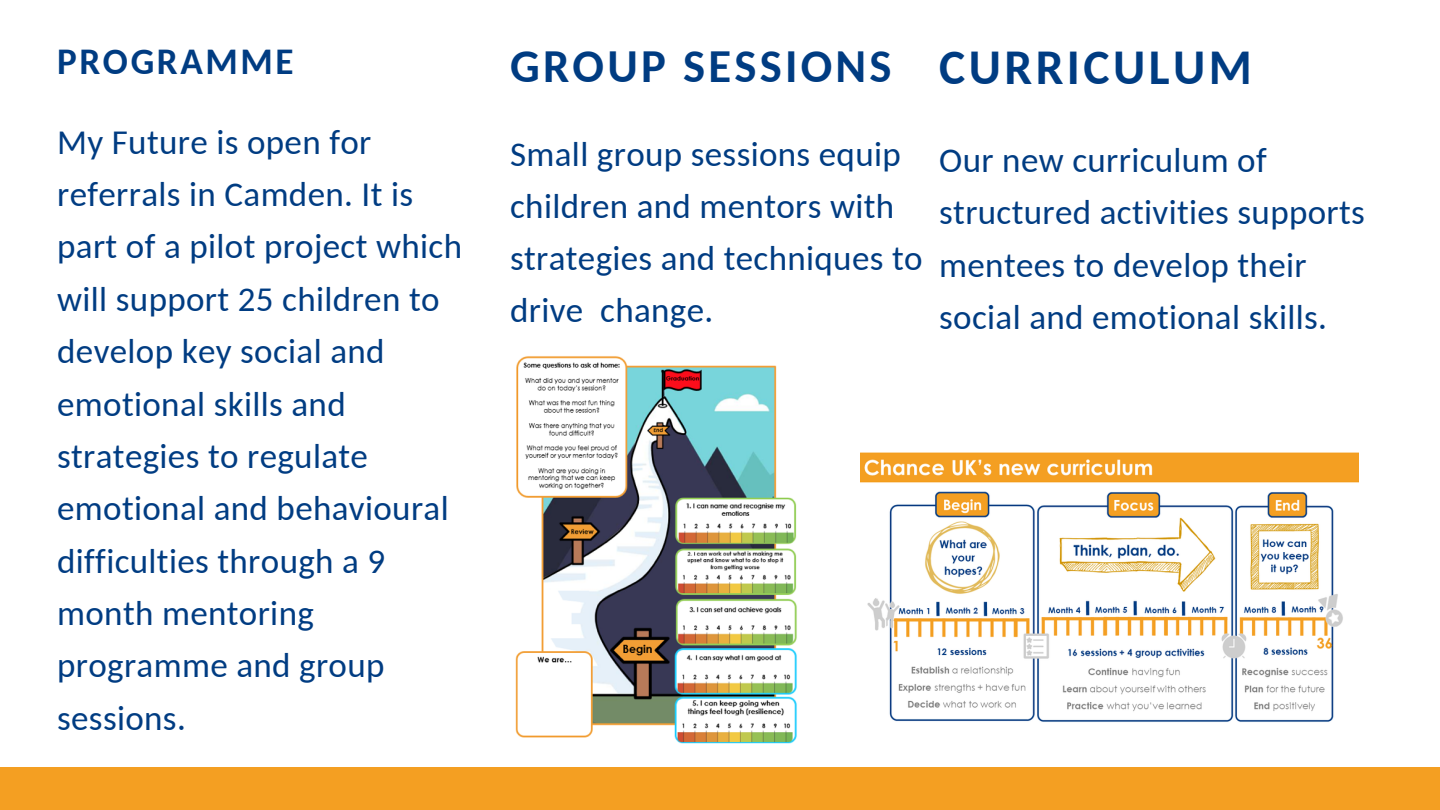
<style>
.page{position:relative;width:1440px;height:810px;background:#fff}
.page>*{position:absolute;margin:0;border:0;box-sizing:border-box;transform-origin:0 0}
.t1{font:700 49.4px "Carlito";letter-spacing:.07em;color:#003c82}
.t2{font:700 46.7px "Carlito";letter-spacing:.07em;color:#003c82}
.t3{font:700 37.1px "Carlito";letter-spacing:.07em;color:#003c82}
.t4{font:35px/52.4px "Carlito";letter-spacing:.01em;color:#003c82}
</style>
<div class="page">
<div style="left:0;top:768px;width:1440px;height:42px;background:#f49f22"></div>
<img style="left:861px;top:452px;width:498px;height:270px">
<img style="left:515px;top:356px;width:282px;height:388px">
<p class="t3" style="left:57px;top:46px;width:238px">PROGRAMME</p>
<p class="t4" style="left:57px;top:119px;width:406px">My Future is open for referrals in Camden. It is part of a pilot project which will support 25 children to develop key social and emotional skills and strategies to regulate emotional and behavioural difficulties through a 9 month mentoring programme and group sessions.</p>
<h2 class="t2" style="left:510px;top:47px;width:383px">GROUP SESSIONS</h2>
<h1 class="t1" style="left:939px;top:47px;width:314px">CURRICULUM</h1>
<p class="t4" style="left:510px;top:132px;width:414px;line-height:51.9px">Small group sessions equip children and mentors with strategies and techniques to drive change.</p>
<p class="t4" style="left:939px;top:137px;width:427px">Our new curriculum of structured activities supports mentees to develop their social and emotional skills.</p>
</div>
